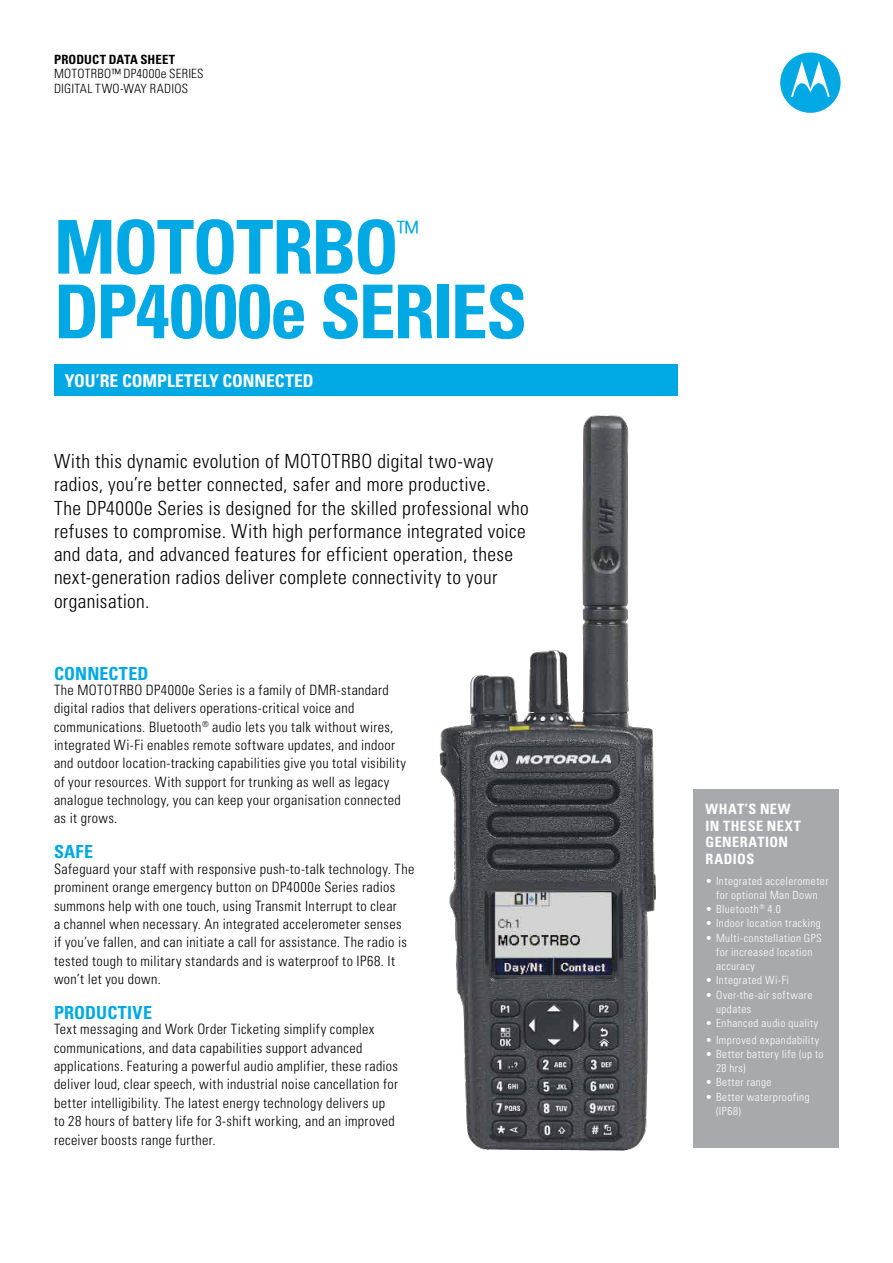
<style>
.page{position:relative;width:893px;height:1263px;background:#fff}
.page>*{position:absolute;margin:0;border:0;box-sizing:border-box;transform-origin:0 0}
.t1{font:700 condensed 74.25px "Univers";letter-spacing:-.03em;color:#00a9e4}
.t2{font:300 condensed 29.4px "Univers";color:#00a9e4}
.t3{font:300 condensed 19.5px/23.2px "Univers";letter-spacing:.02em;color:#000}
.t4{font:700 condensed 18px "Univers";letter-spacing:.01em;color:#00a9e4}
.t5{font:700 condensed 17.7px "Univers";color:#fff}
.t6{font:300 condensed 14.25px/18.3px "Univers";letter-spacing:.025em;color:#000}
.t7{font:700 condensed 14.25px/16.5px "Univers";letter-spacing:.03em;color:#fff}
.t8{font:300 condensed 12.75px/14.2px "Univers";letter-spacing:.02em;color:#000}
.t9{font:700 condensed 12.75px "Univers";letter-spacing:.01em;color:#000}
.t10{font:300 condensed 11.25px/14.2px "Univers";letter-spacing:.04em;color:#fff}
.s1{font-size:76.5px}
</style>
<div class="page">
<div style="left:54px;top:364px;width:624px;height:31px;background:#00a9e4"></div>
<div style="left:693px;top:789px;width:146px;height:358px;background:#a7a9ac"></div>
<img style="left:439px;top:415px;width:217px;height:736px">
<svg style="left:780px;top:53px;width:60px;height:60px"></svg>
<p class="t9" style="left:54px;top:52px;width:123px">PRODUCT DATA SHEET</p>
<p class="t8" style="left:54px;top:67px;width:151px">MOTOTRBO™ DP4000e SERIES<br>DIGITAL TWO-WAY RADIOS</p>
<h1 class="t1" style="left:54px;top:202px;width:347px">MOTOTRBO</h1>
<h2 class="t2" style="left:397px;top:214px;width:23px">™</h2>
<h1 class="t1" style="left:54px;top:266px;width:475px">DP<span class="s1">4000</span>e SERIES</h1>
<p class="t5" style="left:65px;top:370px;width:250px">YOU’RE COMPLETELY CONNECTED</p>
<p class="t3" style="left:54px;top:450px;width:476px">With this dynamic evolution of MOTOTRBO digital two-way radios, you’re better connected, safer and more productive.<br>The DP4000e Series is designed for the skilled professional who refuses to compromise. With high performance integrated voice and data, and advanced features for efficient operation, these next-generation radios deliver complete connectivity to your organisation.</p>
<p class="t4" style="left:54px;top:662px;width:96px">CONNECTED</p>
<p class="t6" style="left:54px;top:681px;width:354px">The MOTOTRBO DP4000e Series is a family of DMR-standard digital radios that delivers operations-critical voice and communications. Bluetooth<sup>®</sup> audio lets you talk without wires, integrated Wi-Fi enables remote software updates, and indoor and outdoor location-tracking capabilities give you total visibility of your resources. With support for trunking as well as legacy analogue technology, you can keep your organisation connected as it grows.</p>
<p class="t4" style="left:54px;top:841px;width:41px">SAFE</p>
<p class="t6" style="left:54px;top:860px;width:362px">Safeguard your staff with responsive push-to-talk technology. The prominent orange emergency button on DP4000e Series radios summons help with one touch, using Transmit Interrupt to clear<br>a channel when necessary. An integrated accelerometer senses<br>if you’ve fallen, and can initiate a call for assistance. The radio is tested tough to military standards and is waterproof to IP68. It won’t let you down.</p>
<p class="t4" style="left:54px;top:1001px;width:100px">PRODUCTIVE</p>
<p class="t6" style="left:54px;top:1020px;width:346px">Text messaging and Work Order Ticketing simplify complex communications, and data capabilities support advanced applications. Featuring a powerful audio amplifier, these radios deliver loud, clear speech, with industrial noise cancellation for better intelligibility. The latest energy technology delivers up to 28 hours of battery life for 3-shift working, and an improved receiver boosts range further.</p>
<p class="t7" style="left:706px;top:801px;width:97px">WHAT’S NEW<br>IN THESE NEXT<br>GENERATION<br>RADIOS</p>
<p class="t10" style="left:706px;top:873px;width:124px;text-align:center">• Integrated accelerometer for optional Man Down</p>
<p class="t10" style="left:706px;top:902px;width:77px">• Bluetooth<sup>®</sup> 4.0</p>
<p class="t10" style="left:706px;top:916px;width:117px">• Indoor location tracking</p>
<p class="t10" style="left:716px;top:930px;width:107px;text-indent:-10px">• Multi-constellation GPS for increased location accuracy</p>
<p class="t10" style="left:706px;top:973px;width:85px">• Integrated Wi-Fi</p>
<p class="t10" style="left:716px;top:987px;width:98px;text-indent:-10px">• Over-the-air software updates</p>
<p class="t10" style="left:706px;top:1016px;width:114px">• Enhanced audio quality</p>
<p class="t10" style="left:706px;top:1032px;width:115px">• Improved expandability</p>
<p class="t10" style="left:716px;top:1047px;width:109px;text-indent:-10px">• Better battery life (up to<br>28 hrs)</p>
<p class="t10" style="left:706px;top:1075px;width:68px">• Better range</p>
<p class="t10" style="left:716px;top:1089px;width:95px;text-indent:-10px">• Better waterproofing (IP68)</p>
</div>
